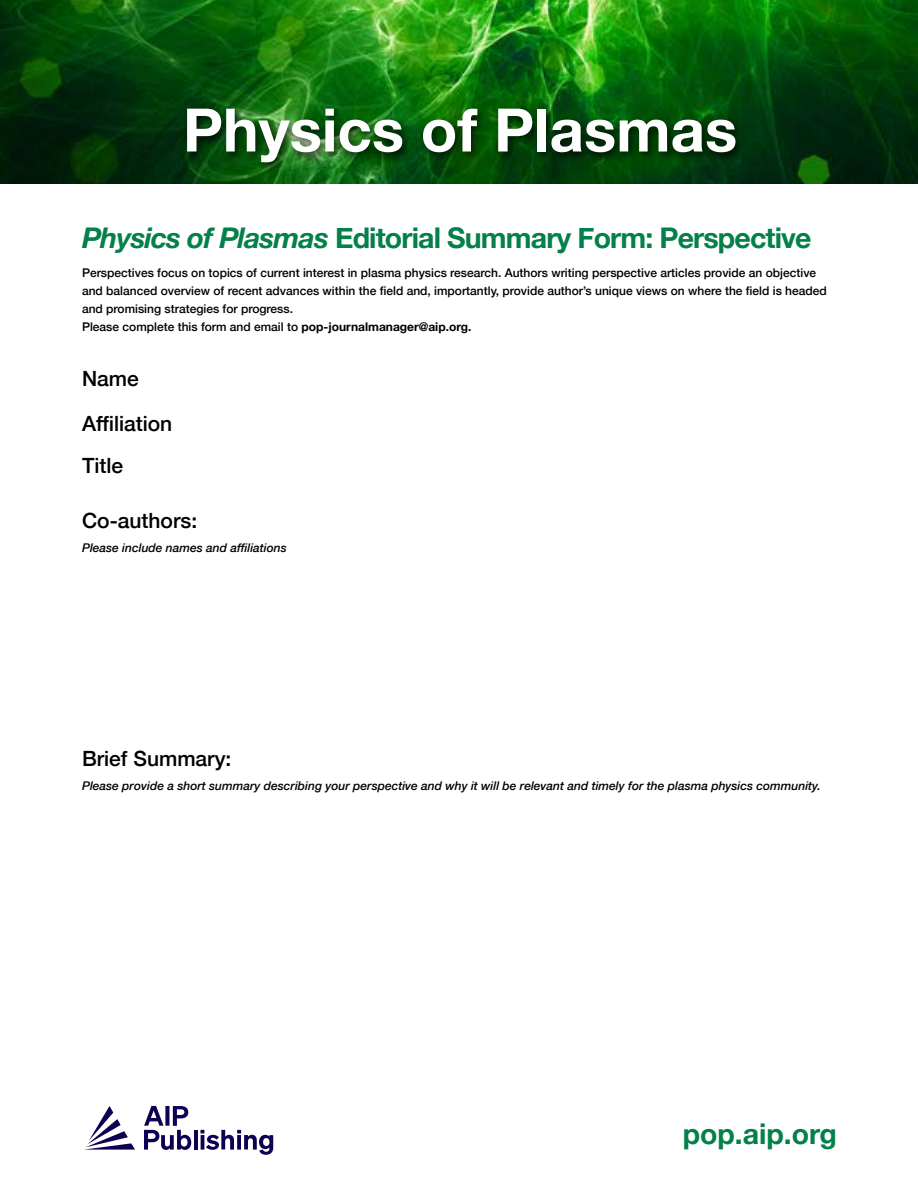
<style>
.page{position:relative;width:918px;height:1188px;background:#fff}
.page>*{position:absolute;margin:0;border:0;box-sizing:border-box;transform-origin:0 0}
.t1{font:700 60px "Helvetica Neue";color:#fff}
.t2{font:700 28.5px "Helvetica Neue";letter-spacing:-.03em;color:#04804a}
.t3{font:700 28.5px "Helvetica Neue";color:#04804a}
.t4{font:500 21px/45px "Helvetica Neue";color:#000}
.t5{font:500 12px/18px "Helvetica Neue";color:#000}
.t6{font:italic 500 12px "Helvetica Neue";color:#000}
.s1{font-style:italic}
.s2{font-weight:700}
</style>
<div class="page">
<img style="left:0;top:0;width:918px;height:184px">
<div style="left:181px;top:104px;width:565px;height:69px;background:#000;opacity:.75"></div>
<svg style="left:84px;top:1106px;width:51px;height:44px"></svg>
<svg style="left:144px;top:1106px;width:47px;height:44px"></svg>
<hr style="left:194px;top:1130px;width:3px;height:20px;background:#0f0052">
<svg style="left:200px;top:1130px;width:73px;height:25px"></svg>
<h1 class="t1" style="left:183px;top:83px;width:556px">Physics of Plasmas</h1>
<h2 class="t2" style="left:82px;top:216px;width:731px"><span class="s1">Physics of Plasmas</span> Editorial Summary Form: Perspective</h2>
<p class="t5" style="left:82px;top:262px;width:746px">Perspectives focus on topics of current interest in plasma physics research. Authors writing perspective articles provide an objective and balanced overview of recent advances within the field and, importantly, provide author’s unique views on where the field is headed and promising strategies for progress.<br>Please complete this form and email to <span class="s2">pop-journalmanager@aip.org.</span></p>
<h3 class="t4" style="left:82px;top:354px;width:92px">Name<br>Affiliation</h3>
<h3 class="t4" style="left:82px;top:441px;width:43px">Title</h3>
<h3 class="t4" style="left:82px;top:496px;width:117px">Co-authors:</h3>
<p class="t6" style="left:82px;top:537px;width:206px">Please include names and affiliations</p>
<h3 class="t4" style="left:82px;top:734px;width:151px">Brief Summary:</h3>
<p class="t6" style="left:82px;top:776px;width:740px">Please provide a short summary describing your perspective and why it will be relevant and timely for the plasma physics community.</p>
<h2 class="t3" style="left:683px;top:1112px;width:156px">pop.aip.org</h2>
</div>
